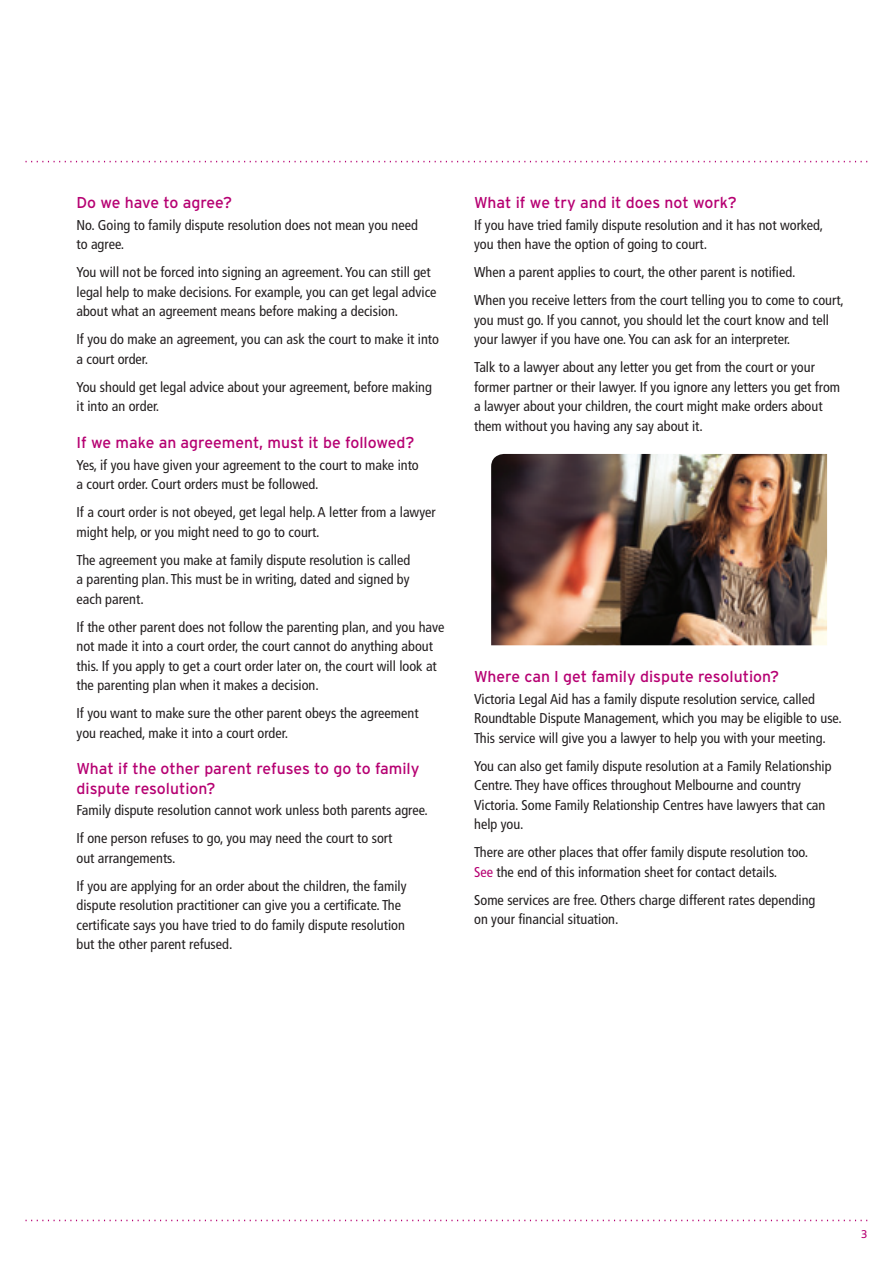
<style>
.page{position:relative;width:893px;height:1263px;background:#fff}
.page>*{position:absolute;margin:0;border:0;box-sizing:border-box;transform-origin:0 0}
.t1{font:15.75px/19.5px "Interstate";color:#b60172}
.t2{font:condensed 14.25px/19.5px "Frutiger";color:#231f20}
.t3{font:12px "Bliss 2";color:#b60172}
.s1{color:#b60172}
</style>
<div class="page">
<svg style="left:26px;top:1220px;width:841px;height:1px"></svg>
<svg style="left:26px;top:161px;width:841px;height:1px"></svg>
<img style="left:491px;top:454px;width:336px;height:191px">
<h2 class="t1" style="left:77px;top:193px;width:157px">Do we have to agree?</h2>
<p class="t2" style="left:77px;top:215px;width:343px">No. Going to family dispute resolution does not mean you need to agree.</p>
<p class="t2" style="left:77px;top:263px;width:361px">You will not be forced into signing an agreement. You can still get legal help to make decisions. For example, you can get legal advice about what an agreement means before making a decision.</p>
<p class="t2" style="left:77px;top:330px;width:364px">If you do make an agreement, you can ask the court to make it into a court order.</p>
<p class="t2" style="left:77px;top:377px;width:357px">You should get legal advice about your agreement, before making it into an order.</p>
<h2 class="t1" style="left:77px;top:433px;width:339px">If we make an agreement, must it be followed?</h2>
<p class="t2" style="left:77px;top:455px;width:344px">Yes, if you have given your agreement to the court to make into a court order. Court orders must be followed.</p>
<p class="t2" style="left:77px;top:502px;width:361px">If a court order is not obeyed, get legal help. A letter from a lawyer might help, or you might need to go to court.</p>
<p class="t2" style="left:77px;top:550px;width:335px;text-align:justify">The agreement you make at family dispute resolution is called a parenting plan. This must be in writing, dated and signed by each parent.</p>
<p class="t2" style="left:77px;top:617px;width:369px">If the other parent does not follow the parenting plan, and you have not made it into a court order, the court cannot do anything about this. If you apply to get a court order later on, the court will look at the parenting plan when it makes a decision.</p>
<p class="t2" style="left:77px;top:703px;width:344px">If you want to make sure the other parent obeys the agreement you reached, make it into a court order.</p>
<h2 class="t1" style="left:77px;top:759px;width:344px">What if the other parent refuses to go to family dispute resolution?</h2>
<p class="t2" style="left:77px;top:796px;width:353px;line-height:28px">Family dispute resolution cannot work unless both parents agree.<br>If one person refuses to go, you may need the court to sort</p>
<p class="t2" style="left:77px;top:844px;width:331px;line-height:28px">out arrangements.<br>If you are applying for an order about the children, the family</p>
<p class="t2" style="left:77px;top:896px;width:330px">dispute resolution practitioner can give you a certificate. The certificate says you have tried to do family dispute resolution but the other parent refused.</p>
<h2 class="t1" style="left:474px;top:193px;width:264px">What if we try and it does not work?</h2>
<p class="t2" style="left:474px;top:215px;width:351px">If you have tried family dispute resolution and it has not worked, you then have the option of going to court.</p>
<p class="t2" style="left:474px;top:259px;width:371px;line-height:28px">When a parent applies to court, the other parent is notified.<br>When you receive letters from the court telling you to come to court,</p>
<p class="t2" style="left:474px;top:310px;width:356px">you must go. If you cannot, you should let the court know and tell your lawyer if you have one. You can ask for an interpreter.</p>
<p class="t2" style="left:474px;top:358px;width:368px">Talk to a lawyer about any letter you get from the court or your former partner or their lawyer. If you ignore any letters you get from a lawyer about your children, the court might make orders about them without you having any say about it.</p>
<h2 class="t1" style="left:474px;top:667px;width:306px">Where can I get family dispute resolution?</h2>
<p class="t2" style="left:474px;top:689px;width:369px">Victoria Legal Aid has a family dispute resolution service, called<br>Roundtable Dispute Management, which you may be eligible to use.<br>This service will give you a lawyer to help you with your meeting.</p>
<p class="t2" style="left:474px;top:756px;width:359px">You can also get family dispute resolution at a Family Relationship Centre. They have offices throughout Melbourne and country Victoria. Some Family Relationship Centres have lawyers that can help you.</p>
<p class="t2" style="left:474px;top:842px;width:336px">There are other places that offer family dispute resolution too.<br><span class="s1">See</span> the end of this information sheet for contact details.</p>
<p class="t2" style="left:474px;top:890px;width:343px">Some services are free. Others charge different rates depending on your financial situation.</p>
<p class="t3" style="left:861px;top:1226px;width:8px">3</p>
</div>
